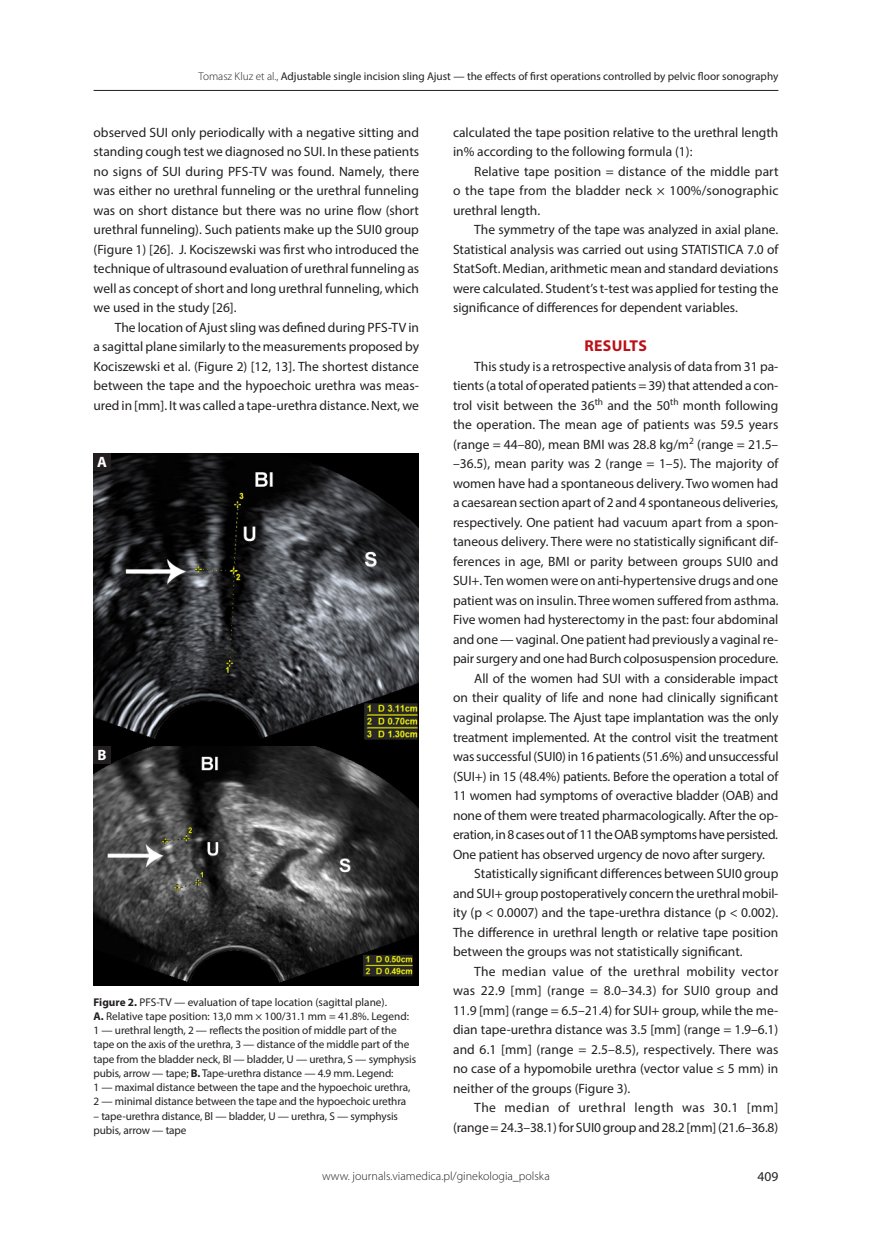
<style>
.page{position:relative;width:872px;height:1234px;background:#fff}
.page>*{position:absolute;margin:0;border:0;box-sizing:border-box;transform-origin:0 0}
._05_-_Srodtytul_1{font:700 15.75px "Myriad Pro";letter-spacing:.02em;color:#bb1018}
.t1{font:700 15px "Myriad Pro";color:#fff}
._08_-_Tekst{font:13.5px/19.5px "Myriad Pro";color:#231f20;text-align:justify}
._08_-_Tekst-2{font:13.5px/19.5px "Myriad Pro";letter-spacing:.025em;color:#231f20;text-align:right}
._99_str_P{font:13.5px "Myriad Pro";color:#231f20}
.t2{font:300 12px "Myriad Pro";color:#231f20}
._21_-_Rycina_-_podpi{font:11.25px/14.2px "Myriad Pro";letter-spacing:-.01em;color:#231f20}
.s1{font-weight:300}
.s2{font-weight:700}
</style>
<div class="page">
<hr style="left:94px;top:90px;width:684px;height:1px;background:#231f20">
<img style="left:94px;top:454px;width:325px;height:531px">
<div style="left:94px;top:454px;width:17px;height:17px;background:#231f20"></div>
<div style="left:94px;top:746px;width:17px;height:17px;background:#231f20"></div>
<p class="_21_-_Rycina_-_podpi" style="left:199px;top:69px;width:581px"><span class="s1">Tomasz Kluz et al.,</span> Adjustable single incision sling Ajust — the effects of first operations controlled by pelvic floor sonography</p>
<p class="_08_-_Tekst" style="left:94px;top:122px;width:327px">observed SUI only periodically with a negative sitting and standing cough test we diagnosed no SUI. In these patients no signs of SUI during PFS-TV was found. Namely, there was either no urethral funneling or the urethral funneling was on short distance but there was no urine flow (short urethral funneling). Such patients make up the SUI0 group (Figure 1) [26]. J. Kociszewski was first who introduced the technique of ultrasound evaluation of urethral funneling as well as concept of short and long urethral funneling, which we used in the study [26].</p>
<p class="_08_-_Tekst" style="left:94px;top:317px;width:327px;text-indent:21px">The location of Ajust sling was defined during PFS-TV in a sagittal plane similarly to the measurements proposed by Kociszewski et al. (Figure 2) [12, 13]. The shortest distance between the tape and the hypoechoic urethra was meas&shy;ured in [mm]. It was called a tape-urethra distance. Next, we</p>
<p class="t1" style="left:97px;top:452px;width:11px">A</p>
<p class="t1" style="left:98px;top:744px;width:11px">B</p>
<p class="_21_-_Rycina_-_podpi" style="left:94px;top:994px;width:324px"><span class="s2">Figure 2.</span> PFS-TV — evaluation of tape location (sagittal plane).<br><span class="s2">A.</span> Relative tape position: 13,0 mm × 100/31.1 mm = 41.8%. Legend:<br>1 — urethral length, 2 — reflects the position of middle part of the tape on the axis of the urethra, 3 — distance of the middle part of the tape from the bladder neck, Bl — bladder, U — urethra, S — symphysis pubis, arrow — tape; <span class="s2">B.</span> Tape-urethra distance — 4.9 mm. Legend:<br>1 — maximal distance between the tape and the hypoechoic urethra, 2 — minimal distance between the tape and the hypoechoic urethra</p>
<p class="_21_-_Rycina_-_podpi" style="left:94px;top:1108px;width:306px">– tape-urethra distance, Bl — bladder, U — urethra, S — symphysis pubis, arrow — tape</p>
<p class="_08_-_Tekst" style="left:453px;top:122px;width:327px">calculated the tape position relative to the urethral length in% according to the following formula (1):</p>
<p class="_08_-_Tekst" style="left:453px;top:161px;width:327px;text-indent:21px">Relative tape position = distance of the middle part o the tape from the bladder neck × 100%/sonographic urethral length.</p>
<p class="_08_-_Tekst" style="left:453px;top:219px;width:327px;text-indent:21px">The symmetry of the tape was analyzed in axial plane.<br>Statistical analysis was carried out using STATISTICA 7.0 of StatSoft. Median, arithmetic mean and standard deviations were calculated. Student’s t-test was applied for testing the significance of differences for dependent variables.</p>
<p class="_05_-_Srodtytul_1" style="left:584px;top:335px;width:64px">RESULTS</p>
<p class="_08_-_Tekst" style="left:453px;top:356px;width:327px;text-indent:21px">This study is a retrospective analysis of data from 31 pa&shy;tients (a total of operated patients = 39) that attended a con&shy;trol visit between the 36<sup>th</sup> and the 50<sup>th</sup> month following the operation. The mean age of patients was 59.5 years (range = 44–80), mean BMI was 28.8 kg/m<sup>2</sup> (range = 21.5– –36.5), mean parity was 2 (range = 1–5). The majority of women have had a spontaneous delivery. Two women had a caesarean section apart of 2 and 4 spontaneous deliveries, respectively. One patient had vacuum apart from a spon&shy;taneous delivery. There were no statistically significant dif&shy;ferences in age, BMI or parity between groups SUI0 and SUI+. Ten women were on anti-hypertensive drugs and one patient was on insulin. Three women suffered from asthma.<br>Five women had hysterectomy in the past: four abdominal and one — vaginal. One patient had previously a vaginal re&shy;pair surgery and one had Burch colposuspension procedure.</p>
<p class="_08_-_Tekst" style="left:453px;top:668px;width:327px;text-indent:21px">All of the women had SUI with a considerable impact on their quality of life and none had clinically significant vaginal prolapse. The Ajust tape implantation was the only treatment implemented. At the control visit the treatment was successful (SUI0) in 16 patients (51.6%) and unsuccessful (SUI+) in 15 (48.4%) patients. Before the operation a total of 11 women had symptoms of overactive bladder (OAB) and none of them were treated pharmacologically. After the op&shy;eration, in 8 cases out of 11 the OAB symptoms have persisted.<br>One patient has observed urgency de novo after surgery.</p>
<p class="_08_-_Tekst" style="left:453px;top:863px;width:327px;text-indent:21px">Statistically significant differences between SUI0 group and SUI+ group postoperatively concern the urethral mobil&shy;ity (p &lt; 0.0007) and the tape-urethra distance (p &lt; 0.002).<br>The difference in urethral length or relative tape position between the groups was not statistically significant.</p>
<p class="_08_-_Tekst" style="left:453px;top:960px;width:327px;text-indent:21px">The median value of the urethral mobility vector was 22.9 [mm] (range = 8.0–34.3) for SUI0 group and 11.9 [mm] (range = 6.5–21.4) for SUI+ group, while the me&shy;dian tape-urethra distance was 3.5 [mm] (range = 1.9–6.1) and 6.1 [mm] (range = 2.5–8.5), respectively. There was no case of a hypomobile urethra (vector value ≤ 5 mm) in neither of the groups (Figure 3).</p>
<p class="_08_-_Tekst-2" style="left:453px;top:1097px;width:327px">The median of urethral length was 30.1 [mm] (range = 24.3–38.1) for SUI0 group and 28.2 [mm] (21.6–36.8)</p>
<p class="t2" style="left:322px;top:1169px;width:229px">www. journals.viamedica.pl/ginekologia_polska</p>
<p class="_99_str_P" style="left:757px;top:1168px;width:22px">409</p>
</div>
